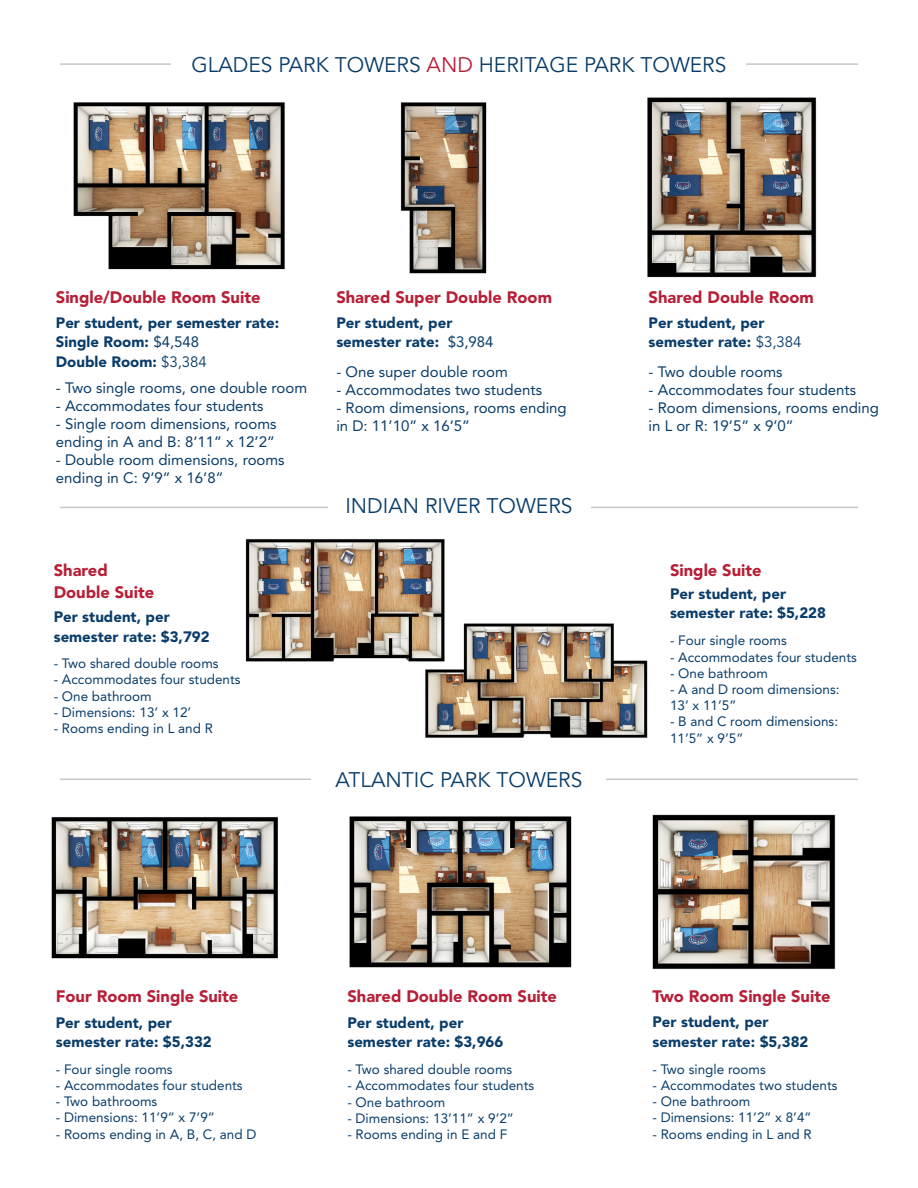
<style>
.page{position:relative;width:918px;height:1188px;background:#fff}
.page>*{position:absolute;margin:0;border:0;box-sizing:border-box;transform-origin:0 0}
.t1{font:21px "Avenir LT Std";color:#093c69}
.t2{font:900 16.5px/22.5px "Avenir LT Std";color:#b71f37}
.t3{font:15px/18px "Avenir LT Std";color:#093c69}
.t4{font:900 15px/19.5px "Avenir LT Std";color:#093c69}
.t5{font:13.5px/16.2px "Avenir LT Std";color:#093c69}
.s1{color:#b71f37}
.s2{font-weight:400}
</style>
<div class="page">
<hr style="left:60px;top:507px;width:798px;height:1px;background:#c3c8cd">
<div style="left:328px;top:497px;width:262px;height:63px;background:#fff"></div>
<img style="left:51px;top:817px;width:227px;height:142px">
<img style="left:425px;top:623px;width:223px;height:115px">
<hr style="left:60px;top:779px;width:798px;height:1px;background:#c3c8cd">
<hr style="left:60px;top:63px;width:798px;height:2px;background:#c3c8cd">
<img style="left:245px;top:539px;width:206px;height:129px">
<div style="left:312px;top:771px;width:294px;height:54px;background:#fff"></div>
<img style="left:349px;top:816px;width:223px;height:152px">
<img style="left:652px;top:814px;width:184px;height:155px">
<img style="left:647px;top:97px;width:170px;height:181px">
<img style="left:400px;top:102px;width:87px;height:172px">
<img style="left:73px;top:102px;width:212px;height:168px">
<div style="left:172px;top:56px;width:574px;height:24px;background:#fff"></div>
<h1 class="t1" style="left:192px;top:53px;width:536px">GLADES PARK TOWERS <span class="s1">AND</span> HERITAGE PARK TOWERS</h1>
<p class="t2" style="left:56px;top:286px;width:206px">Single/Double Room Suite</p>
<p class="t2" style="left:336px;top:286px;width:217px">Shared Super Double Room</p>
<p class="t2" style="left:649px;top:286px;width:167px">Shared Double Room</p>
<p class="t4" style="left:56px;top:313px;width:225px">Per student, per semester rate:<br>Single Room: <span class="s2">$4,548<br></span>Double Room: <span class="s2">$3,384</span></p>
<p class="t4" style="left:336px;top:313px;width:159px">Per student, per semester rate: <span class="s2">$3,984</span></p>
<p class="t4" style="left:649px;top:313px;width:155px">Per student, per semester rate: <span class="s2">$3,384</span></p>
<p class="t3" style="left:336px;top:362px;width:173px">- One super double room</p>
<p class="t3" style="left:336px;top:380px;width:207px">- Accommodates two students</p>
<p class="t3" style="left:336px;top:398px;width:232px">- Room dimensions, rooms ending in D: 11’10” x 16’5”</p>
<p class="t3" style="left:649px;top:362px;width:135px">- Two double rooms</p>
<p class="t3" style="left:649px;top:380px;width:209px">- Accommodates four students</p>
<p class="t3" style="left:649px;top:398px;width:232px">- Room dimensions, rooms ending in L or R: 19’5” x 9’0”</p>
<p class="t3" style="left:56px;top:379px;width:253px">- Two single rooms, one double room</p>
<p class="t3" style="left:56px;top:397px;width:209px">- Accommodates four students</p>
<p class="t3" style="left:56px;top:415px;width:222px">- Single room dimensions, rooms ending in A and B: 8’11” x 12’2”</p>
<p class="t3" style="left:56px;top:451px;width:230px">- Double room dimensions, rooms ending in C: 9’9” x 16’8”</p>
<p class="t2" style="left:54px;top:559px;width:102px">Shared<br>Double Suite</p>
<p class="t4" style="left:54px;top:607px;width:158px">Per student, per semester rate: $3,792</p>
<p class="t5" style="left:54px;top:655px;width:166px">- Two shared double rooms</p>
<p class="t5" style="left:54px;top:672px;width:188px">- Accommodates four students</p>
<p class="t5" style="left:54px;top:688px;width:99px">- One bathroom</p>
<p class="t5" style="left:54px;top:704px;width:139px">- Dimensions: 13’ x 12’</p>
<p class="t5" style="left:54px;top:720px;width:161px">- Rooms ending in L and R</p>
<h1 class="t1" style="left:345px;top:494px;width:229px">INDIAN RIVER TOWERS</h1>
<h1 class="t1" style="left:336px;top:768px;width:248px">ATLANTIC PARK TOWERS</h1>
<p class="t2" style="left:670px;top:559px;width:93px">Single Suite</p>
<p class="t4" style="left:670px;top:584px;width:158px">Per student, per semester rate: $5,228</p>
<p class="t5" style="left:670px;top:633px;width:118px">- Four single rooms</p>
<p class="t5" style="left:670px;top:649px;width:188px">- Accommodates four students</p>
<p class="t5" style="left:670px;top:665px;width:99px">- One bathroom</p>
<p class="t5" style="left:670px;top:681px;width:171px">- A and D room dimensions:<br>13’ x 11’5”</p>
<p class="t5" style="left:670px;top:714px;width:170px">- B and C room dimensions:<br>11’5” x 9’5”</p>
<p class="t2" style="left:56px;top:985px;width:184px">Four Room Single Suite</p>
<p class="t2" style="left:347px;top:985px;width:211px">Shared Double Room Suite</p>
<p class="t2" style="left:653px;top:985px;width:180px">Two Room Single Suite</p>
<p class="t4" style="left:56px;top:1013px;width:158px">Per student, per semester rate: $5,332</p>
<p class="t4" style="left:347px;top:1013px;width:158px">Per student, per semester rate: $3,966</p>
<p class="t4" style="left:652px;top:1012px;width:158px">Per student, per semester rate: $5,382</p>
<p class="t5" style="left:56px;top:1061px;width:118px">- Four single rooms</p>
<p class="t5" style="left:56px;top:1077px;width:188px">- Accommodates four students</p>
<p class="t5" style="left:56px;top:1094px;width:103px">- Two bathrooms</p>
<p class="t5" style="left:56px;top:1110px;width:161px">- Dimensions: 11’9” x 7’9”</p>
<p class="t5" style="left:56px;top:1126px;width:202px">- Rooms ending in A, B, C, and D</p>
<p class="t5" style="left:347px;top:1062px;width:166px">- Two shared double rooms</p>
<p class="t5" style="left:347px;top:1078px;width:188px">- Accommodates four students</p>
<p class="t5" style="left:347px;top:1094px;width:99px">- One bathroom</p>
<p class="t5" style="left:347px;top:1110px;width:168px">- Dimensions: 13’11” x 9’2”</p>
<p class="t5" style="left:347px;top:1126px;width:161px">- Rooms ending in E and F</p>
<p class="t5" style="left:652px;top:1061px;width:115px">- Two single rooms</p>
<p class="t5" style="left:652px;top:1077px;width:187px">- Accommodates two students</p>
<p class="t5" style="left:652px;top:1094px;width:99px">- One bathroom</p>
<p class="t5" style="left:652px;top:1110px;width:161px">- Dimensions: 11’2” x 8’4”</p>
<p class="t5" style="left:652px;top:1126px;width:161px">- Rooms ending in L and R</p>
</div>
